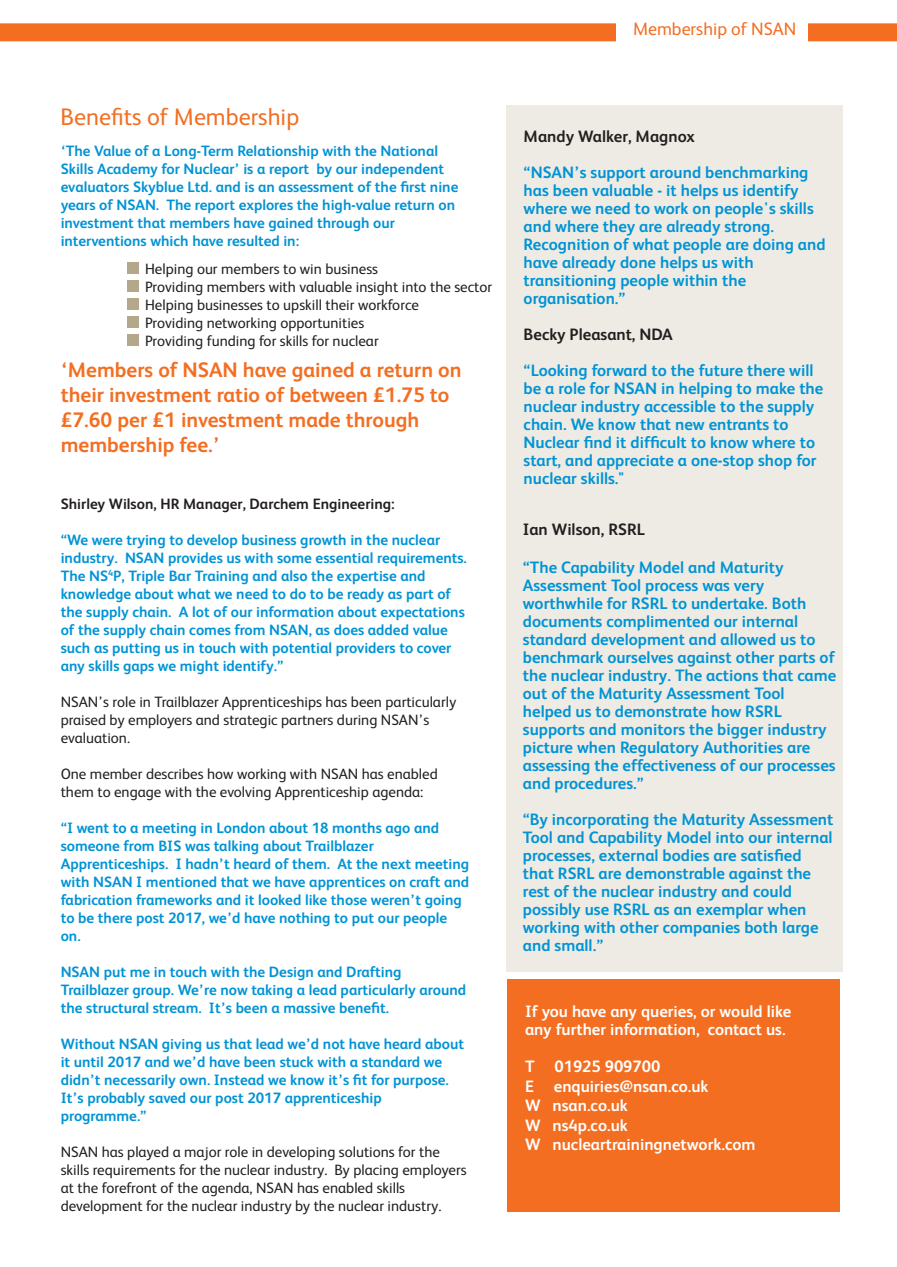
<style>
.page{position:relative;width:897px;height:1267px;background:#fff}
.page>*{position:absolute;margin:0;border:0;box-sizing:border-box;transform-origin:0 0}
.t1{font:24px "FS Albert";color:#f36e21}
.t2{font:700 21px/25.2px "FS Albert";color:#f36e21}
.t3{font:18px "FS Albert";color:#f36e21}
.t4{font:700 16.5px/18px "FS Albert";color:#0093d5}
.t5{font:700 16.5px/19.5px "FS Albert";color:#fff}
.t6{font:700 16.5px "FS Albert";color:#231f20}
.t7{font:700 15px/18px "FS Albert";color:#0093d5}
.t8{font:15px/18px "FS Albert";color:#231f20}
.t9{font:700 15px "FS Albert";color:#231f20}
</style>
<div class="page">
<div style="left:506px;top:105px;width:337px;height:866px;background:#edebe3"></div>
<div style="left:0;top:23px;width:897px;height:18px;background:#f36e21"></div>
<div style="left:616px;top:21px;width:191px;height:30px;background:#fff"></div>
<div style="left:507px;top:979px;width:332px;height:233px;background:#f36e21"></div>
<div style="left:127px;top:263px;width:11px;height:11px;background:#b3a88b"></div>
<div style="left:127px;top:281px;width:11px;height:11px;background:#b3a88b"></div>
<div style="left:127px;top:299px;width:11px;height:11px;background:#b3a88b"></div>
<div style="left:127px;top:317px;width:11px;height:11px;background:#b3a88b"></div>
<div style="left:127px;top:335px;width:11px;height:11px;background:#b3a88b"></div>
<h1 class="t1" style="left:61px;top:108px;width:240px">Benefits of Membership</h1>
<p class="t7" style="left:61px;top:143px;width:399px">‘The Value of a Long-Term Relationship with the National Skills Academy for Nuclear’ is a report by our independent evaluators Skyblue Ltd. and is an assessment of the first nine years of NSAN. The report explores the high-value return on investment that members have gained through our interventions which have resulted in:</p>
<p class="t8" style="left:145px;top:261px;width:349px">Helping our members to win business<br>Providing members with valuable insight into the sector Helping businesses to upskill their workforce<br>Providing networking opportunities<br>Providing funding for skills for nuclear</p>
<h2 class="t2" style="left:61px;top:359px;width:402px">‘Members of NSAN have gained a return on their investment ratio of between £1.75 to £7.60 per £1 investment made through membership fee.’</h2>
<p class="t9" style="left:61px;top:498px;width:336px">Shirley Wilson, HR Manager, Darchem Engineering:</p>
<p class="t7" style="left:61px;top:532px;width:408px">“We were trying to develop business growth in the nuclear industry. NSAN provides us with some essential requirements.<br>The NS<sup>4</sup>P, Triple Bar Training and also the expertise and knowledge about what we need to do to be ready as part of the supply chain. A lot of our information about expectations of the supply chain comes from NSAN, as does added value such as putting us in touch with potential providers to cover any skills gaps we might identify.”</p>
<p class="t8" style="left:61px;top:694px;width:397px">NSAN’s role in Trailblazer Apprenticeships has been particularly praised by employers and strategic partners during NSAN’s evaluation.</p>
<p class="t8" style="left:61px;top:766px;width:379px">One member describes how working with NSAN has enabled them to engage with the evolving Apprenticeship agenda:</p>
<p class="t7" style="left:61px;top:820px;width:410px">“I went to a meeting in London about 18 months ago and someone from BIS was talking about Trailblazer Apprenticeships. I hadn’t heard of them. At the next meeting with NSAN I mentioned that we have apprentices on craft and fabrication frameworks and it looked like those weren’t going to be there post 2017, we’d have nothing to put our people on.</p>
<p class="t7" style="left:61px;top:964px;width:407px">NSAN put me in touch with the Design and Drafting<br>Trailblazer group. We’re now taking a lead particularly around the structural stream. It’s been a massive benefit.</p>
<p class="t7" style="left:61px;top:1036px;width:405px">Without NSAN giving us that lead we’d not have heard about it until 2017 and we’d have been stuck with a standard we didn’t necessarily own. Instead we know it’s fit for purpose.<br>It’s probably saved our post 2017 apprenticeship programme.”</p>
<p class="t8" style="left:61px;top:1144px;width:407px">NSAN has played a major role in developing solutions for the skills requirements for the nuclear industry. By placing employers at the forefront of the agenda, NSAN has enabled skills development for the nuclear industry by the nuclear industry.</p>
<p class="t3" style="left:633px;top:23px;width:165px">Membership of NSAN</p>
<p class="t6" style="left:524px;top:130px;width:173px">Mandy Walker, Magnox</p>
<p class="t4" style="left:524px;top:165px;width:303px">“NSAN’s support around benchmarking has been valuable - it helps us identify where we need to work on people's skills and where they are already strong.<br>Recognition of what people are doing and have already done helps us with transitioning people within the organisation.”</p>
<p class="t6" style="left:524px;top:328px;width:151px">Becky Pleasant, NDA</p>
<p class="t4" style="left:524px;top:363px;width:301px">“Looking forward to the future there will be a role for NSAN in helping to make the nuclear industry accessible to the supply chain. We know that new entrants to Nuclear find it difficult to know where to start, and appreciate a one-stop shop for nuclear skills."</p>
<p class="t6" style="left:523px;top:524px;width:124px">Ian Wilson, RSRL</p>
<p class="t4" style="left:523px;top:560px;width:315px">“The Capability Model and Maturity Assessment Tool process was very worthwhile for RSRL to undertake. Both documents complimented our internal standard development and allowed us to benchmark ourselves against other parts of the nuclear industry. The actions that came out of the Maturity Assessment Tool helped us to demonstrate how RSRL supports and monitors the bigger industry picture when Regulatory Authorities are assessing the effectiveness of our processes and procedures.”</p>
<p class="t4" style="left:523px;top:812px;width:312px">“By incorporating the Maturity Assessment Tool and Capability Model into our internal processes, external bodies are satisfied that RSRL are demonstrable against the rest of the nuclear industry and could possibly use RSRL as an exemplar when working with other companies both large and small.”</p>
<p class="t5" style="left:525px;top:1004px;width:268px;line-height:18px">If you have any queries, or would like any further information, contact us.</p>
<p class="t5" style="left:525px;top:1059px;width:232px">T 01925 909700<br>E enquiries@nsan.co.uk<br>W nsan.co.uk<br>W ns4p.co.uk<br>W nucleartrainingnetwork.com</p>
</div>
